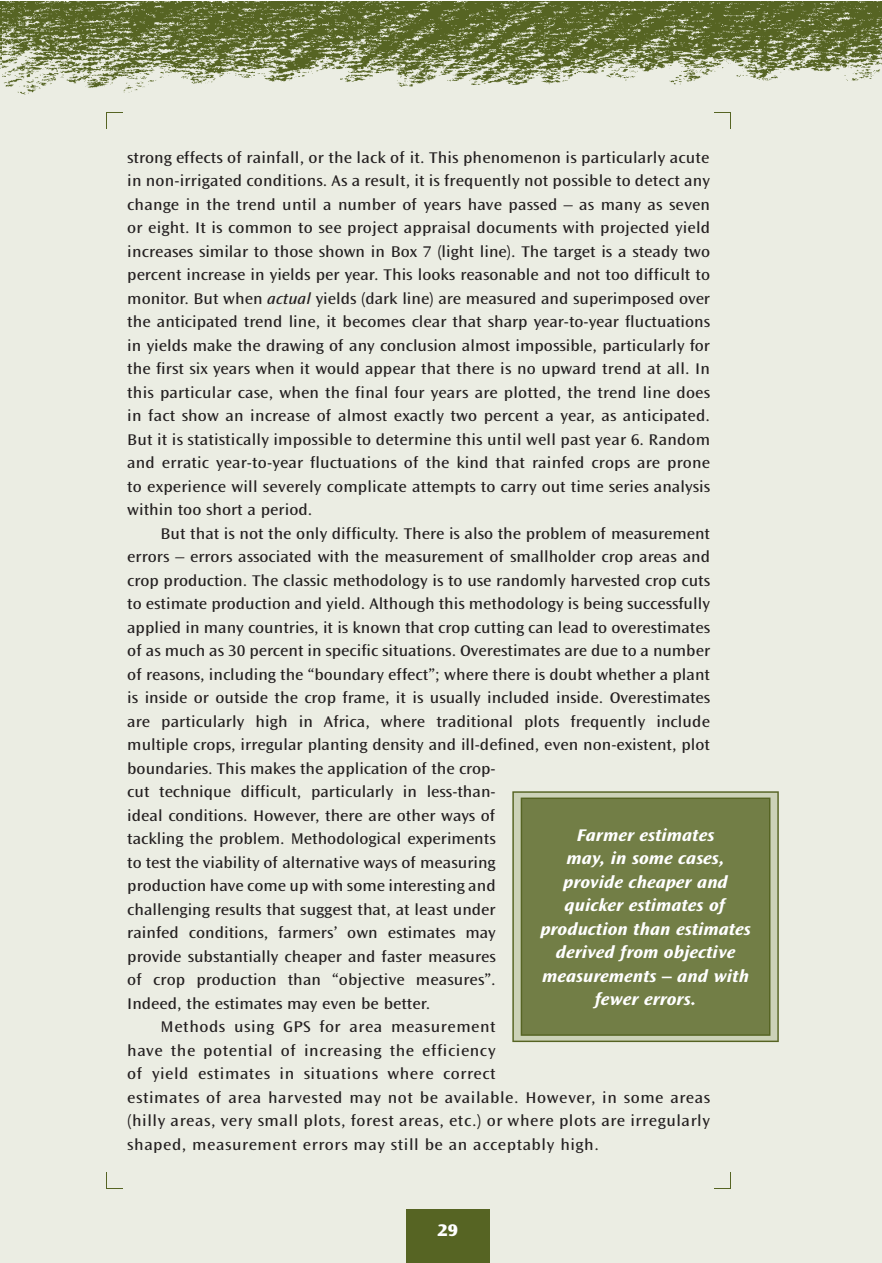
<style>
.page{position:relative;width:882px;height:1263px;background:#fff}
.page>*{position:absolute;margin:0;border:0;box-sizing:border-box;transform-origin:0 0}
.t1{font:italic 700 17.55px/23.5px "Ocean Sans Std";color:#fff;text-align:center;scale:1.1 1}
.t2{font:800 17.55px "Ocean Sans Std";color:#fff;scale:1.1 1}
.t3{font:16.2px/23.5px "Ocean Sans Std";color:#231f20;text-align:justify;scale:1.1 1}
.t4{font:16.2px "Ocean Sans Std";letter-spacing:.03em;color:#231f20;scale:1.1 1}
.s1{font-style:italic}
</style>
<div class="page">
<hr style="left:0;top:2px;width:2px;height:1261px;background:#ebede3">
<div style="left:2px;top:2px;width:880px;height:1261px;background:#ebede3"></div>
<svg style="left:106px;top:112px;width:17px;height:17px"></svg>
<svg style="left:714px;top:112px;width:17px;height:17px"></svg>
<svg style="left:714px;top:1172px;width:17px;height:17px"></svg>
<svg style="left:106px;top:1172px;width:17px;height:17px"></svg>
<svg style="left:2px;top:2px;width:880px;height:93px"></svg>
<div style="left:406px;top:1209px;width:84px;height:54px;background:#566423"></div>
<svg style="left:512px;top:791px;width:267px;height:251px;background:#b2ba97"></svg>
<div style="left:521px;top:797px;width:249px;height:239px;background:#727e46"></div>
<p class="t3" style="left:127px;top:146px;width:531px">strong effects of rainfall, or the lack of it. This phenomenon is particularly acute in non-irrigated conditions. As a result, it is frequently not possible to detect any change in the trend until a number of years have passed – as many as seven or eight. It is common to see project appraisal documents with projected yield increases similar to those shown in Box 7 (light line). The target is a steady two percent increase in yields per year. This looks reasonable and not too difficult to monitor. But when <span class="s1">actual</span> yields (dark line) are measured and superimposed over the anticipated trend line, it becomes clear that sharp year-to-year fluctuations in yields make the drawing of any conclusion almost impossible, particularly for the first six years when it would appear that there is no upward trend at all. In this particular case, when the final four years are plotted, the trend line does in fact show an increase of almost exactly two percent a year, as anticipated.<br>But it is statistically impossible to determine this until well past year 6. Random and erratic year-to-year fluctuations of the kind that rainfed crops are prone to experience will severely complicate attempts to carry out time series analysis within too short a period.</p>
<p class="t3" style="left:161px;top:522px;width:501px">But that is not the only difficulty. There is also the problem of measurement</p>
<p class="t3" style="left:127px;top:546px;width:531px">errors – errors associated with the measurement of smallholder crop areas and</p>
<p class="t3" style="left:127px;top:569px;width:531px">crop production. The classic methodology is to use randomly harvested crop cuts</p>
<p class="t3" style="left:127px;top:593px;width:531px">to estimate production and yield. Although this methodology is being successfully</p>
<p class="t3" style="left:127px;top:616px;width:531px">applied in many countries, it is known that crop cutting can lead to overestimates</p>
<p class="t3" style="left:127px;top:640px;width:531px">of as much as 30 percent in specific situations. Overestimates are due to a number</p>
<p class="t3" style="left:127px;top:663px;width:531px">of reasons, including the “boundary effect”; where there is doubt whether a plant</p>
<p class="t3" style="left:127px;top:687px;width:531px">is inside or outside the crop frame, it is usually included inside. Overestimates</p>
<p class="t3" style="left:127px;top:710px;width:531px">are particularly high in Africa, where traditional plots frequently include</p>
<p class="t3" style="left:127px;top:734px;width:531px">multiple crops, irregular planting density and ill-defined, even non-existent, plot</p>
<p class="t3" style="left:127px;top:757px;width:336px">boundaries. This makes the application of the crop-</p>
<p class="t3" style="left:127px;top:780px;width:336px">cut technique difficult, particularly in less-than-</p>
<p class="t3" style="left:127px;top:804px;width:336px">ideal conditions. However, there are other ways of</p>
<p class="t3" style="left:127px;top:827px;width:336px">tackling the problem. Methodological experiments</p>
<p class="t3" style="left:127px;top:851px;width:336px">to test the viability of alternative ways of measuring</p>
<p class="t3" style="left:127px;top:874px;width:336px">production have come up with some interesting and</p>
<p class="t3" style="left:127px;top:898px;width:336px">challenging results that suggest that, at least under</p>
<p class="t3" style="left:127px;top:921px;width:336px">rainfed conditions, farmers’ own estimates may</p>
<p class="t3" style="left:127px;top:945px;width:336px">provide substantially cheaper and faster measures</p>
<p class="t3" style="left:127px;top:968px;width:336px">of crop production than “objective measures”.</p>
<p class="t3" style="left:127px;top:992px;width:277px">Indeed, the estimates may even be better.</p>
<p class="t4" style="left:161px;top:1019px;width:306px">Methods using GPS for area measurement</p>
<p class="t4" style="left:127px;top:1043px;width:336px">have the potential of increasing the efficiency</p>
<p class="t4" style="left:127px;top:1066px;width:336px">of yield estimates in situations where correct</p>
<p class="t4" style="left:127px;top:1090px;width:531px">estimates of area harvested may not be available. However, in some areas</p>
<p class="t4" style="left:127px;top:1113px;width:531px">(hilly areas, very small plots, forest areas, etc.) or where plots are irregularly</p>
<p class="t4" style="left:127px;top:1137px;width:430px">shaped, measurement errors may still be an acceptably high.</p>
<p class="t1" style="left:540px;top:824px;width:193px">Farmer estimates<br>may, in some cases, provide cheaper and quicker estimates of production than estimates derived from objective measurements – and with fewer errors.</p>
<p class="t2" style="left:437px;top:1220px;width:20px">29</p>
</div>
